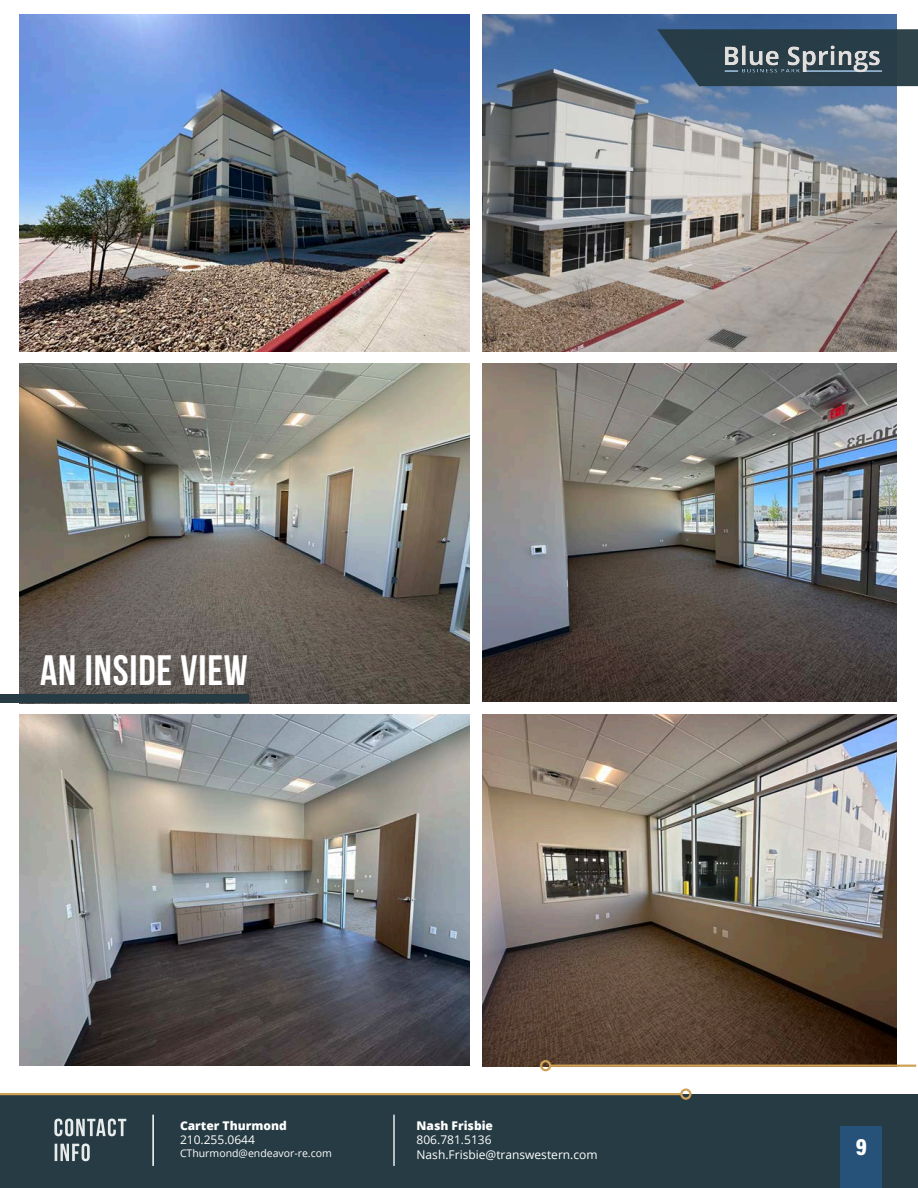
<style>
.page{position:relative;width:918px;height:1188px;background:#fff}
.page>*{position:absolute;margin:0;border:0;box-sizing:border-box;transform-origin:0 0}
.t1{font:700 42.45px "Bebas Neue";letter-spacing:.02em;color:#fff}
.t2{font:24px "Acumin Variable Concept";color:#fff}
.t3{font:12px "Open Sans";color:#fff}
.t4{font:800 12px "Open Sans";color:#fff}
.t5{font:10.5px "Open Sans";color:#fff}
</style>
<div class="page">
<div style="left:0;top:1094px;width:918px;height:94px;background:#263b43"></div>
<div style="left:840px;top:1127px;width:42px;height:61px;background:#265178"></div>
<hr style="left:0;top:1093px;width:681px;height:2px;background:#cfa157">
<div style="left:680px;top:1088px;width:12px;height:12px;border:2px solid #cfa157;border-radius:50%"></div>
<hr style="left:393px;top:1115px;width:2px;height:51px;background:#fff">
<svg style="left:55px;top:1143px;width:35px;height:18px"></svg>
<svg style="left:54px;top:1119px;width:72px;height:17px"></svg>
<hr style="left:152px;top:1115px;width:2px;height:51px;background:#fff">
<img style="left:20px;top:14px;width:450px;height:338px">
<img style="left:482px;top:14px;width:414px;height:338px">
<img style="left:482px;top:364px;width:414px;height:337px">
<img style="left:20px;top:715px;width:450px;height:351px">
<img style="left:482px;top:715px;width:414px;height:352px">
<img style="left:20px;top:364px;width:450px;height:339px">
<hr style="left:550px;top:1065px;width:366px;height:2px;background:#cfa157">
<div style="left:540px;top:1060px;width:11px;height:11px;border:2px solid #cfa157;border-radius:50%"></div>
<svg style="left:657px;top:29px;width:261px;height:57px;background:#2d4554"></svg>
<img style="left:718px;top:40px;width:167px;height:37px">
<div style="left:0;top:695px;width:248px;height:8px;background:#263b43"></div>
<p class="t1" style="left:40px;top:648px;width:209px">AN INSIDE VIEW</p>
<p class="t4" style="left:180px;top:1117px;width:108px">Carter Thurmond</p>
<p class="t3" style="left:180px;top:1132px;width:77px">210.255.0644</p>
<p class="t5" style="left:180px;top:1146px;width:153px">CThurmond@endeavor-re.com</p>
<p class="t4" style="left:417px;top:1117px;width:78px">Nash Frisbie</p>
<p class="t3" style="left:417px;top:1132px;width:77px">806.781.5136</p>
<p class="t3" style="left:417px;top:1146px;width:182px">Nash.Frisbie@transwestern.com</p>
<p class="t2" style="left:856px;top:1130px;width:13px">9</p>
</div>
